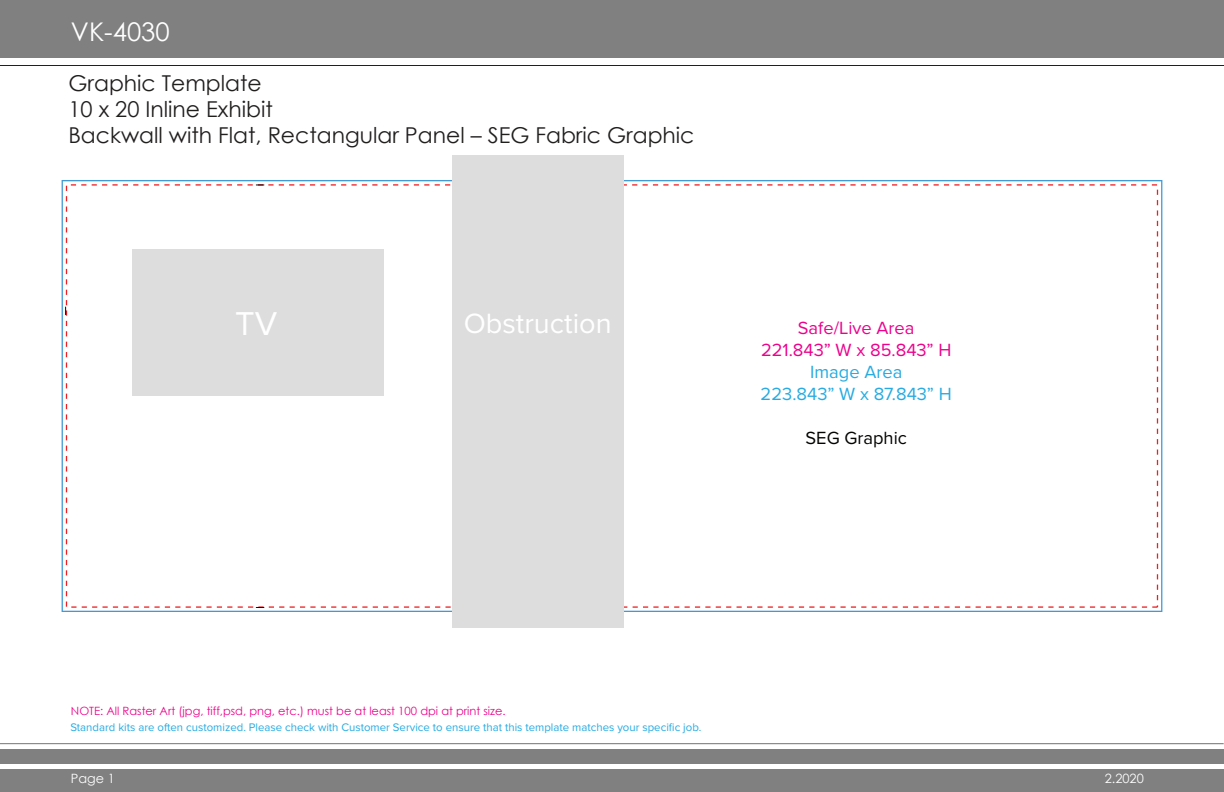
<style>
.page{position:relative;width:1224px;height:792px;background:#fff}
.page>*{position:absolute;margin:0;border:0;box-sizing:border-box;transform-origin:0 0}
.t1{font:34.3px "Proxima Nova";color:#fff}
.t2{font:28.9px "Proxima Nova";color:#fff}
.t3{font:25.7px "Century Gothic";color:#fff}
.t4{font:21.9px/26.2px "Century Gothic";color:#211e1e}
.t5{font:18.3px/21.9px "Proxima Nova";color:#ed028c;text-align:center}
.t6{font:18.3px/21.9px "Proxima Nova";color:#27abe2;text-align:center}
.t7{font:18.3px "Proxima Nova";color:#040503}
.t8{font:12.8px "Century Gothic";color:#fff}
.t9{font:11.4px "Proxima Nova";color:#27abe2}
.t10{font:11.4px "Century Gothic";color:#ed028c}
</style>
<div class="page">
<svg style="left:62px;top:180px;width:1100px;height:432px"></svg>
<div style="left:0;top:749px;width:1224px;height:43px;background:#7f807f"></div>
<div style="left:0;top:764px;width:1224px;height:5px;background:#fff"></div>
<hr style="left:0;top:743px;width:1224px;height:1px;background:#231f20">
<div style="left:0;top:0;width:1224px;height:58px;background:#7f807f"></div>
<hr style="left:0;top:65px;width:1224px;height:1px;background:#231f20">
<div style="left:452px;top:155px;width:171px;height:472px;background:#ddd"></div>
<div style="left:132px;top:249px;width:252px;height:147px;background:#ddd"></div>
<h3 class="t3" style="left:71px;top:13px;width:100px">VK-4030</h3>
<h3 class="t4" style="left:68px;top:69px;width:628px">Graphic Template<br>10 x 20 Inline Exhibit<br>Backwall with Flat, Rectangular Panel – SEG Fabric Graphic</h3>
<h1 class="t1" style="left:235px;top:298px;width:44px">TV</h1>
<h2 class="t2" style="left:464px;top:302px;width:149px">Obstruction</h2>
<h3 class="t5" style="left:761px;top:317px;width:192px">Safe/Live Area<br>221.843” W x 85.843” H</h3>
<h3 class="t6" style="left:761px;top:360px;width:193px">Image Area<br>223.843” W x 87.843” H</h3>
<h3 class="t7" style="left:806px;top:424px;width:103px">SEG Graphic</h3>
<p class="t10" style="left:71px;top:703px;width:436px">NOTE: All Raster Art (jpg, tiff,psd, png, etc.) must be at least 100 dpi at print size.</p>
<p class="t9" style="left:70px;top:719px;width:632px">Standard kits are often customized. Please check with Customer Service to ensure that this template matches your specific job.</p>
<p class="t8" style="left:71px;top:770px;width:45px">Page 1</p>
<p class="t8" style="left:1105px;top:770px;width:41px">2.2020</p>
</div>
